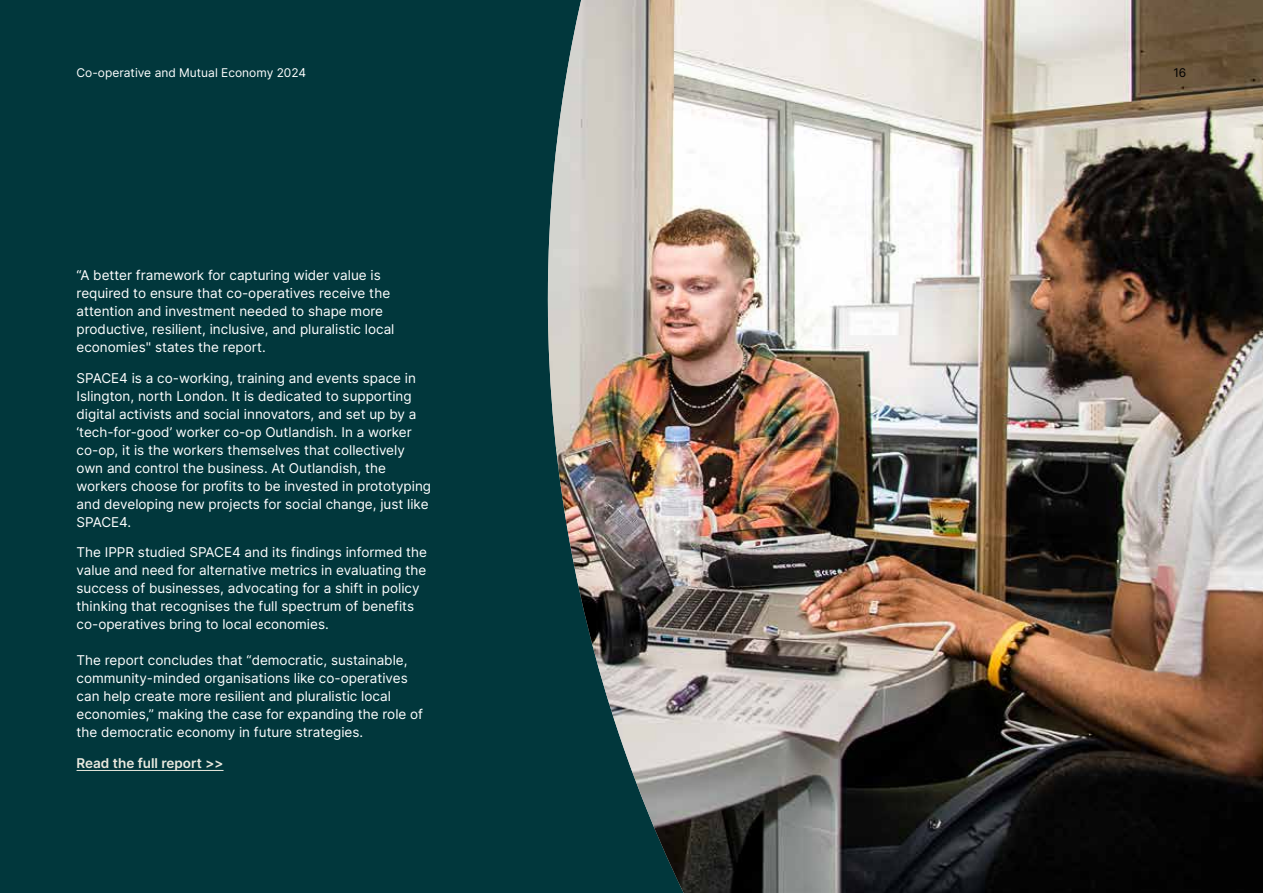
<style>
.page{position:relative;width:1263px;height:893px;background:#01373c}
.page>*{position:absolute;margin:0;border:0;box-sizing:border-box;transform-origin:0 0}
.t1{font:13.5px/18px "Inter";color:#fff}
.t2{font:600 13.5px "Inter";color:#ebeae0}
.t3{font:12px "Inter";color:#fff}
.t4{font:12px "Inter";color:#000}
</style>
<div class="page">
<hr style="left:77px;top:770px;width:147px;height:1px;background:#ebeae0">
<img style="left:547px;top:0;width:716px;height:893px">
<p class="t3" style="left:77px;top:63px;width:231px">Co-operative and Mutual Economy 2024</p>
<p class="t4" style="left:1173px;top:63px;width:15px">16</p>
<p class="t1" style="left:77px;top:266px;width:319px">“A better framework for capturing wider value is required to ensure that co-operatives receive the attention and investment needed to shape more productive, resilient, inclusive, and pluralistic local economies" states the report.</p>
<p class="t1" style="left:77px;top:368px;width:356px">SPACE4 is a co-working, training and events space in Islington, north London. It is dedicated to supporting digital activists and social innovators, and set up by a ‘tech-for-good’ worker co-op Outlandish. In a worker co-op, it is the workers themselves that collectively own and control the business. At Outlandish, the workers choose for profits to be invested in prototyping and developing new projects for social change, just like SPACE4.</p>
<p class="t1" style="left:77px;top:543px;width:352px">The IPPR studied SPACE4 and its findings informed the value and need for alternative metrics in evaluating the success of businesses, advocating for a shift in policy thinking that recognises the full spectrum of benefits co-operatives bring to local economies.</p>
<p class="t1" style="left:77px;top:651px;width:348px">The report concludes that “democratic, sustainable, community-minded organisations like co-operatives can help create more resilient and pluralistic local economies,” making the case for expanding the role of the democratic economy in future strategies.</p>
<p class="t2" style="left:77px;top:753px;width:148px">Read the full report &gt;&gt;</p>
</div>
